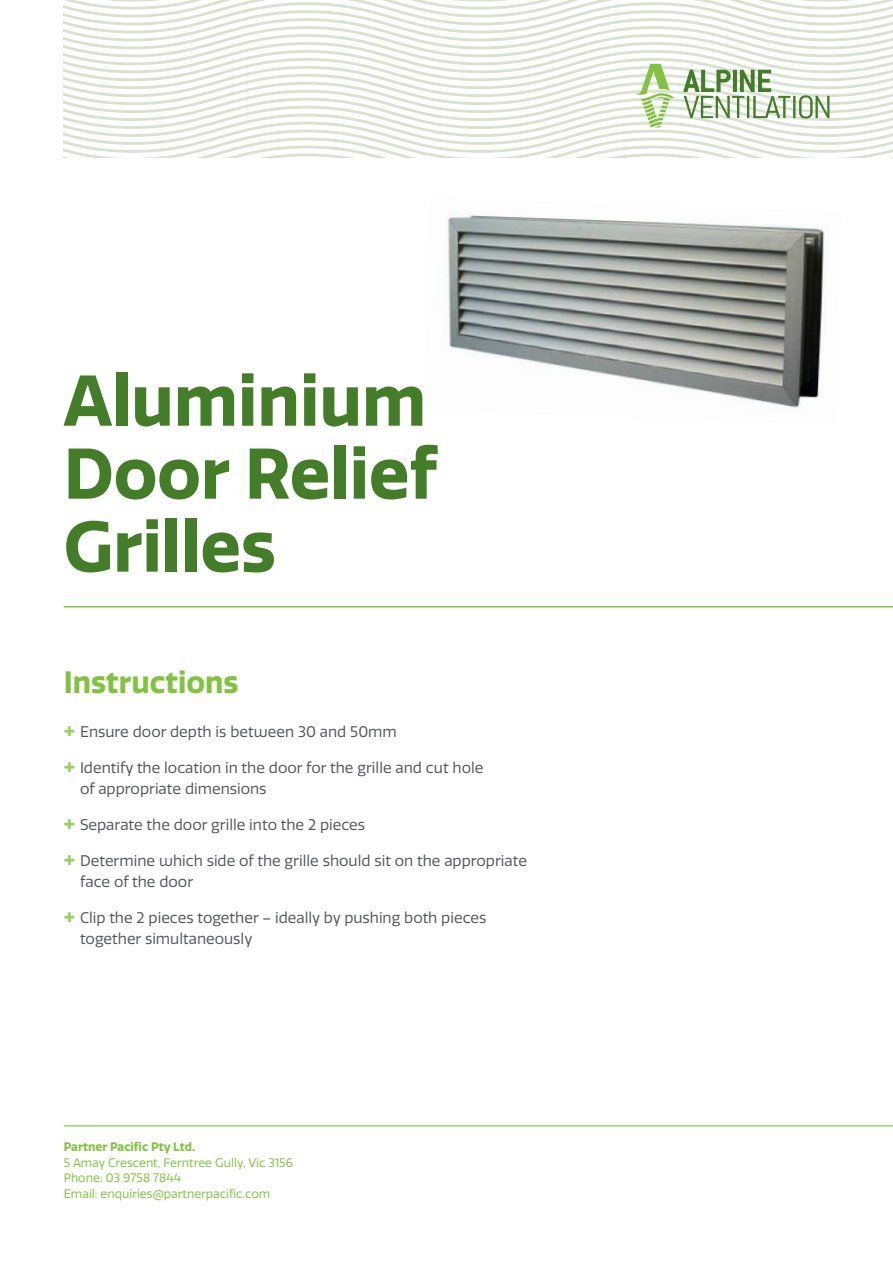
<style>
.page{position:relative;width:893px;height:1263px;background:#fff}
.page>*{position:absolute;margin:0;border:0;box-sizing:border-box;transform-origin:0 0}
.t1{font:700 69.6px/72.9px "Quatro";color:#437d27}
.t2{font:700 30px "Quatro";color:#81c340}
.t3{font:15px/21px "Quatro";color:#57585a}
.t4{font:12px/15.6px "Quatro";color:#81c340}
.s1{font-weight:700;font-size:21px;color:#9acd62}
.s2{font-weight:700}
</style>
<div class="page">
<svg style="left:64px;top:0;width:829px;height:157px"></svg>
<hr style="left:64px;top:1125px;width:829px;height:1px;background:#81c340">
<hr style="left:64px;top:606px;width:829px;height:1px;background:#81c340">
<svg style="left:683px;top:70px;width:107px;height:48px"></svg>
<hr style="left:793px;top:96px;width:2px;height:22px;background:#437d27">
<svg style="left:799px;top:95px;width:30px;height:23px"></svg>
<svg style="left:636px;top:64px;width:39px;height:64px"></svg>
<img style="left:447px;top:213px;width:378px;height:196px">
<p class="t1" style="left:64px;top:365px;width:375px">Aluminium<br>Door Relief<br>Grilles</p>
<p class="t2" style="left:64px;top:664px;width:176px">Instructions</p>
<p class="t3" style="left:64px;top:721px;width:335px"><span class="s1">+</span> Ensure door depth is between 30 and 50mm</p>
<p class="t3" style="left:80px;top:757px;width:405px;text-indent:-16px"><span class="s1">+</span> Identify the location in the door for the grille and cut hole of appropriate dimensions</p>
<p class="t3" style="left:64px;top:814px;width:303px"><span class="s1">+</span> Separate the door grille into the 2 pieces</p>
<p class="t3" style="left:80px;top:851px;width:449px;text-indent:-16px"><span class="s1">+</span> Determine which side of the grille should sit on the appropriate face of the door</p>
<p class="t3" style="left:80px;top:908px;width:408px;text-indent:-16px"><span class="s1">+</span> Clip the 2 pieces together – ideally by pushing both pieces together simultaneously</p>
<p class="t4" style="left:64px;top:1139px;width:231px"><span class="s2">Partner Pacific Pty Ltd.<br></span>5 Amay Crescent, Ferntree Gully, Vic 3156<br>Phone: 03 9758 7844<br>Email: enquiries@partnerpacific.com</p>
</div>
